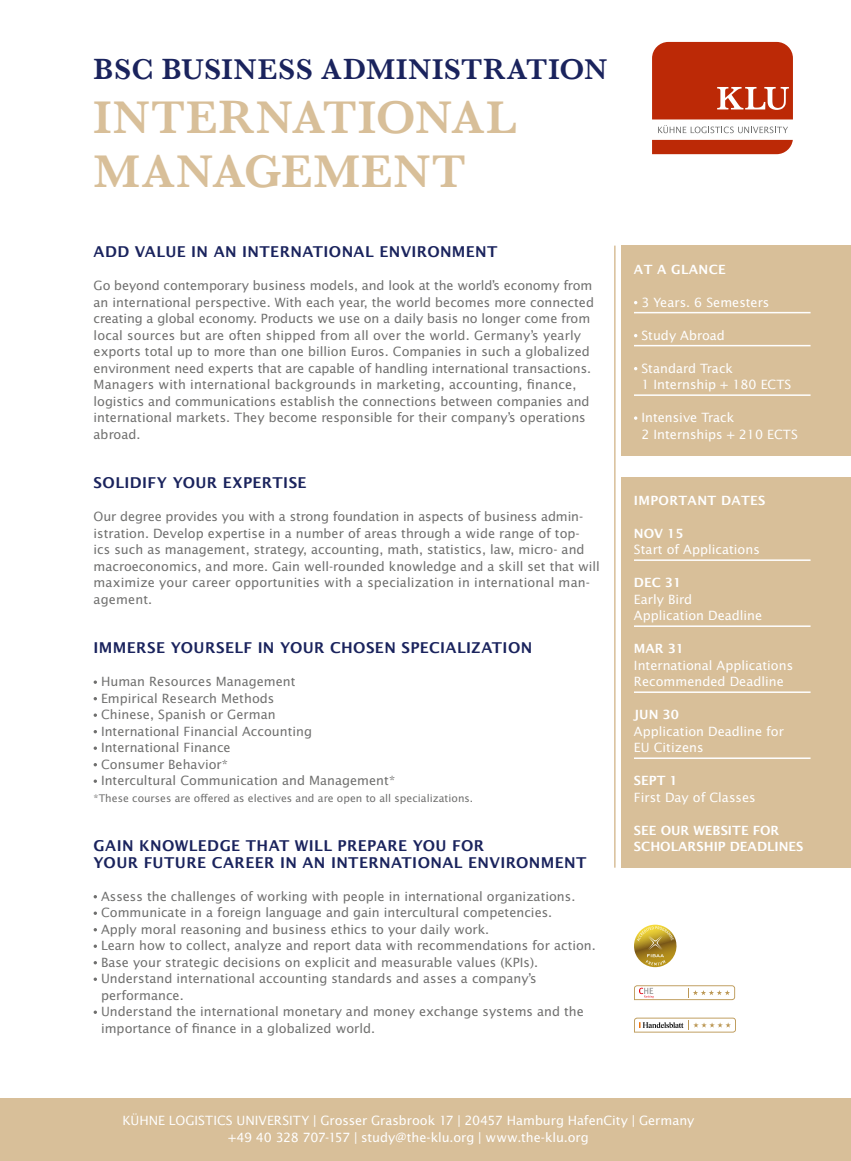
<style>
.page{position:relative;width:851px;height:1161px;background:#fff}
.page>*{position:absolute;margin:0;border:0;box-sizing:border-box;transform-origin:0 0}
.t1{font:600 48px/54px "Baskerville";letter-spacing:.02em;color:#d8bf99}
.t2{font:600 30px "Baskerville";letter-spacing:.02em;color:#1a235d}
.t3{font:600 15px/16.5px "Lucida Sans";letter-spacing:.025em;color:#1a235d}
.t4{font:12.75px/16.5px "Lucida Sans";color:#6f6f6e}
.t5{font:12.75px/16.5px "Lucida Sans";color:#fff}
.t6{font:600 12.75px/16.5px "Lucida Sans";color:#fff}
.t7{font:600 12.75px "Lucida Sans";letter-spacing:.025em;color:#fff}
.t8{font:10.5px "Lucida Sans";color:#6f6f6e}
</style>
<div class="page">
<div style="left:621px;top:246px;width:229px;height:210px;background:#d8bf99"></div>
<div style="left:0;top:1099px;width:850px;height:62px;background:#d8bf99"></div>
<svg style="left:94px;top:680px;width:3px;height:4px"></svg>
<svg style="left:94px;top:713px;width:3px;height:4px"></svg>
<svg style="left:94px;top:746px;width:3px;height:4px"></svg>
<svg style="left:94px;top:779px;width:3px;height:4px"></svg>
<hr style="left:634px;top:312px;width:176px;height:1px;background:#fff">
<hr style="left:634px;top:345px;width:176px;height:1px;background:#fff">
<hr style="left:634px;top:394px;width:176px;height:2px;background:#fff">
<hr style="left:614px;top:246px;width:1px;height:622px;background:#d8bf99">
<svg style="left:652px;top:42px;width:140px;height:112px"></svg>
<div style="left:621px;top:477px;width:229px;height:391px;background:#d8bf99"></div>
<hr style="left:634px;top:559px;width:176px;height:2px;background:#fff">
<hr style="left:634px;top:625px;width:176px;height:2px;background:#fff">
<hr style="left:634px;top:691px;width:176px;height:2px;background:#fff">
<hr style="left:634px;top:757px;width:176px;height:2px;background:#fff">
<svg style="left:634px;top:985px;width:101px;height:15px"></svg>
<svg style="left:634px;top:1017px;width:101px;height:15px"></svg>
<svg style="left:634px;top:925px;width:43px;height:42px"></svg>
<h2 class="t2" style="left:94px;top:52px;width:515px">BSC BUSINESS ADMINISTRATION</h2>
<h1 class="t1" style="left:94px;top:90px;width:425px">INTERNATIONAL<br>MANAGEMENT</h1>
<p class="t3" style="left:94px;top:243px;width:405px">ADD VALUE IN AN INTERNATIONAL ENVIRONMENT</p>
<p class="t4" style="left:94px;top:277px;width:502px">Go beyond contemporary business models, and look at the world’s economy from an international perspective. With each year, the world becomes more connected creating a global economy. Products we use on a daily basis no longer come from local sources but are often shipped from all over the world. Germany’s yearly exports total up to more than one billion Euros. Companies in such a globalized environment need experts that are capable of handling international transactions.<br>Managers with international backgrounds in marketing, accounting, finance, logistics and communications establish the connections between companies and international markets. They become responsible for their company’s operations abroad.</p>
<p class="t3" style="left:94px;top:474px;width:214px">SOLIDIFY YOUR EXPERTISE</p>
<p class="t4" style="left:94px;top:508px;width:507px">Our degree provides you with a strong foundation in aspects of business admin&shy;istration. Develop expertise in a number of areas through a wide range of top-<br>ics such as management, strategy, accounting, math, statistics, law, micro- and macroeconomics, and more. Gain well-rounded knowledge and a skill set that will maximize your career opportunities with a specialization in international man&shy;agement.</p>
<p class="t3" style="left:94px;top:639px;width:440px">IMMERSE YOURSELF IN YOUR CHOSEN SPECIALIZATION</p>
<p class="t4" style="left:101px;top:673px;width:295px">Human Resources Management<br>Empirical Research Methods<br>Chinese, Spanish or German<br>International Financial Accounting<br>International Finance<br>Consumer Behavior*<br>Intercultural Communication and Management*</p>
<p class="t8" style="left:94px;top:791px;width:381px">*These courses are offered as electives and are open to all specializations.</p>
<p class="t3" style="left:94px;top:837px;width:494px">GAIN KNOWLEDGE THAT WILL PREPARE YOU FOR<br>YOUR FUTURE CAREER IN AN INTERNATIONAL ENVIRONMENT</p>
<p class="t4" style="left:101px;top:887px;width:496px">Assess the challenges of working with people in international organizations.<br>Communicate in a foreign language and gain intercultural competencies.<br>Apply moral reasoning and business ethics to your daily work.<br>Learn how to collect, analyze and report data with recommendations for action.<br>Base your strategic decisions on explicit and measurable values (KPIs).<br>Understand international accounting standards and asses a company’s performance.<br>Understand the international monetary and money exchange systems and the importance of finance in a globalized world.</p>
<p class="t7" style="left:634px;top:262px;width:93px">AT A GLANCE</p>
<p class="t5" style="left:641px;top:293px;width:129px">3 Years. 6 Semesters</p>
<p class="t5" style="left:641px;top:326px;width:85px">Study Abroad</p>
<p class="t5" style="left:641px;top:359px;width:151px">Standard Track<br>1 Internship + 180 ECTS</p>
<p class="t5" style="left:641px;top:409px;width:158px">Intensive Track<br>2 Internships + 210 ECTS</p>
<p class="t7" style="left:634px;top:493px;width:133px">IMPORTANT DATES</p>
<p class="t6" style="left:634px;top:525px;width:51px">NOV 15</p>
<p class="t5" style="left:634px;top:541px;width:127px">Start of Applications</p>
<p class="t6" style="left:634px;top:574px;width:49px">DEC 31</p>
<p class="t5" style="left:634px;top:590px;width:130px">Early Bird<br>Application Deadline</p>
<p class="t6" style="left:634px;top:640px;width:52px">MAR 31</p>
<p class="t5" style="left:634px;top:656px;width:161px">International Applications<br>Recommended Deadline</p>
<p class="t6" style="left:634px;top:706px;width:46px">JUN 30</p>
<p class="t5" style="left:634px;top:722px;width:151px">Application Deadline for<br>EU Citizens</p>
<p class="t6" style="left:634px;top:772px;width:45px">SEPT 1</p>
<p class="t5" style="left:634px;top:788px;width:123px">First Day of Classes</p>
<p class="t6" style="left:634px;top:822px;width:171px">SEE OUR WEBSITE FOR<br>SCHOLARSHIP DEADLINES</p>
<p class="t5" style="left:122px;top:1112px;width:573px;text-align:center">KÜHNE LOGISTICS UNIVERSITY | Grosser Grasbrook 17 | 20457 Hamburg HafenCity | Germany +49 40 328 707-157 | study@the-klu.org | www.the-klu.org</p>
</div>
